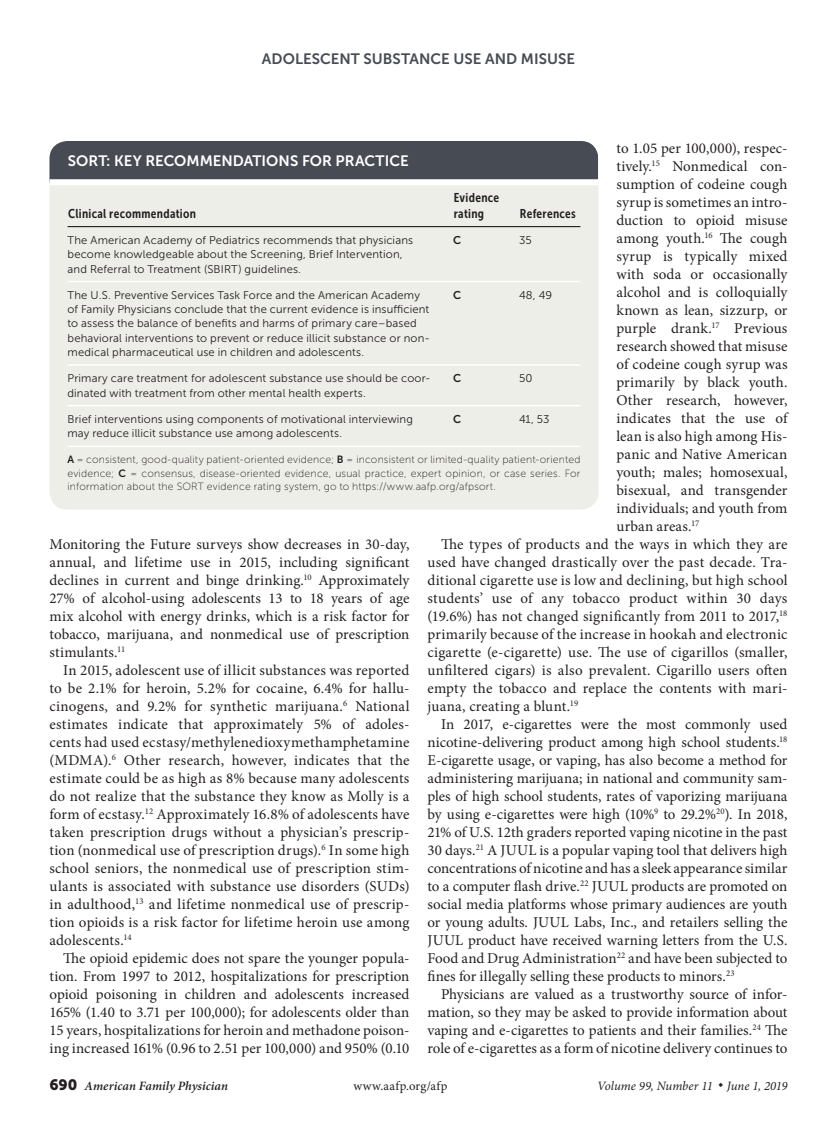
<style>
.page{position:relative;width:837px;height:1134px;background:#fff}
.page>*{position:absolute;margin:0;border:0;box-sizing:border-box;transform-origin:0 0}
.body_text{font:15px/18px "Minion Pro";letter-spacing:.005em;color:#231f20;text-align:justify}
.sort_title{font:15px "Museo Sans 700";color:#fff}
.t1{font:15px "Museo Sans 700";color:#464b54}
.table_head1{font:12.75px/15.3px "Museo Sans Cond 700";letter-spacing:.025em;color:#231f20}
.t2{font:italic 12.75px "Minion Pro";color:#231f20}
.t3{font:italic 600 12.75px "Minion Pro";letter-spacing:.005em;color:#231f20}
.t4{font:12.75px "Minion Pro";letter-spacing:.03em;color:#231f20}
.table_head_last_colu{font:12.75px "Museo Sans Cond 700";letter-spacing:.02em;color:#231f20}
.table_data{font:11.25px/14.2px "Museo Sans 300";letter-spacing:.015em;color:#231f20}
.table_data_last_col{font:11.25px "Museo Sans 300";letter-spacing:.01em;color:#231f20}
.table_data-2{font:11.25px "Museo Sans 700";color:#231f20}
.table_fig_note{font:10.5px/13.5px "Museo Sans 100";letter-spacing:.02em;color:#231f20;text-align:justify}
.s1{font-family:"Museo Sans 700"}
.s2{font-family:"Museo Sans 900";font-weight:400;font-style:normal;font-size:15px}
</style>
<div class="page">
<div style="left:50px;top:141px;width:548px;height:369px;background:#eeeee8;border-radius:18px"></div>
<hr style="left:68px;top:226px;width:385px;height:1px;background:#231f20">
<hr style="left:453px;top:226px;width:66px;height:1px;background:#231f20">
<hr style="left:519px;top:226px;width:61px;height:1px;background:#231f20">
<hr style="left:68px;top:446px;width:385px;height:1px;background:#fff">
<hr style="left:453px;top:446px;width:66px;height:1px;background:#fff">
<hr style="left:519px;top:446px;width:61px;height:1px;background:#fff">
<hr style="left:68px;top:281px;width:385px;height:1px;background:#fff">
<hr style="left:453px;top:281px;width:66px;height:1px;background:#fff">
<hr style="left:519px;top:281px;width:61px;height:1px;background:#fff">
<hr style="left:68px;top:364px;width:385px;height:2px;background:#fff">
<hr style="left:453px;top:364px;width:66px;height:2px;background:#fff">
<hr style="left:519px;top:364px;width:61px;height:2px;background:#fff">
<hr style="left:68px;top:405px;width:385px;height:1px;background:#fff">
<hr style="left:453px;top:405px;width:66px;height:1px;background:#fff">
<hr style="left:519px;top:405px;width:61px;height:1px;background:#fff">
<div style="left:50px;top:141px;width:548px;height:42px;background:#464b54"></div>
<div style="left:50px;top:179px;width:548px;height:6px;background:#fff"></div>
<p class="t1" style="left:262px;top:50px;width:315px">ADOLESCENT SUBSTANCE USE AND MISUSE</p>
<p class="body_text" style="left:616px;top:139px;width:173px">to 1.05 per 100,000), respec&shy;tively.<sup>15</sup> Nonmedical con&shy;sumption of codeine cough syrup is sometimes an intro&shy;duction to opioid misuse among youth.<sup>16</sup> The cough syrup is typically mixed with soda or occasionally alcohol and is colloquially known as lean, sizzurp, or purple drank.<sup>17</sup> Previous research showed that misuse of codeine cough syrup was primarily by black youth.<br>Other research, however, indicates that the use of lean is also high among His&shy;panic and Native American youth; males; homosexual, bisexual, and transgender individuals; and youth from urban areas.<sup>17</sup></p>
<p class="body_text" style="left:428px;top:535px;width:362px;text-indent:14px">The types of products and the ways in which they are used have changed drastically over the past decade. Tra&shy;ditional cigarette use is low and declining, but high school students’ use of any tobacco product within 30 days (19.6%) has not changed significantly from 2011 to 2017,<sup>18 </sup>primarily because of the increase in hookah and electronic cigarette (e-cigarette) use. The use of cigarillos (smaller, unfiltered cigars) is also prevalent. Cigarillo users often empty the tobacco and replace the contents with mari&shy;juana, creating a blunt.<sup>19</sup></p>
<p class="body_text" style="left:428px;top:715px;width:362px;text-indent:14px">In 2017, e-cigarettes were the most commonly used nicotine-delivering product among high school students.<sup>18<br></sup>E-cigarette usage, or vaping, has also become a method for administering marijuana; in national and community sam&shy;ples of high school students, rates of vaporizing marijuana by using e-cigarettes were high (10%<sup>9</sup> to 29.2%<sup>20</sup>). In 2018, 21% of U.S. 12th graders reported vaping nicotine in the past 30 days.<sup>21</sup> A JUUL is a popular vaping tool that delivers high concentrations of nicotine and has a sleek appearance similar to a computer flash drive.<sup>22</sup> JUUL products are promoted on social media platforms whose primary audiences are youth or young adults. JUUL Labs, Inc., and retailers selling the JUUL product have received warning letters from the U.S.<br>Food and Drug Administration<sup>22</sup> and have been subjected to fines for illegally selling these products to minors.<sup>23</sup></p>
<p class="body_text" style="left:428px;top:985px;width:362px;text-indent:14px">Physicians are valued as a trustworthy source of infor&shy;mation, so they may be asked to provide information about vaping and e-cigarettes to patients and their families.<sup>24</sup> The role of e-cigarettes as a form of nicotine delivery continues to</p>
<p class="sort_title" style="left:68px;top:152px;width:342px">SORT: KEY RECOMMENDATIONS FOR PRACTICE</p>
<p class="table_head1" style="left:454px;top:190px;width:47px">Evidence rating</p>
<p class="table_head1" style="left:68px;top:206px;width:129px">Clinical recommendation</p>
<p class="table_head_last_colu" style="left:520px;top:206px;width:57px">References</p>
<p class="table_data" style="left:68px;top:233px;width:347px">The American Academy of Pediatrics recommends that physicians become knowledgeable about the Screening, Brief Intervention, and Referral to Treatment (SBIRT) guidelines.</p>
<p class="table_data-2" style="left:453px;top:234px;width:10px">C</p>
<p class="table_data_last_col" style="left:519px;top:234px;width:14px">35</p>
<p class="table_data" style="left:68px;top:288px;width:364px">The U.S. Preventive Services Task Force and the American Academy of Family Physicians conclude that the current evidence is insufficient to assess the balance of benefits and harms of primary care–based behavioral interventions to prevent or reduce illicit substance or non&shy;medical pharmaceutical use in children and adolescents.</p>
<p class="table_data-2" style="left:453px;top:289px;width:10px">C</p>
<p class="table_data_last_col" style="left:519px;top:289px;width:35px">48, 49</p>
<p class="table_data" style="left:68px;top:372px;width:365px">Primary care treatment for adolescent substance use should be coor&shy;dinated with treatment from other mental health experts.</p>
<p class="table_data-2" style="left:453px;top:372px;width:10px">C</p>
<p class="table_data_last_col" style="left:519px;top:372px;width:15px">50</p>
<p class="table_data" style="left:68px;top:412px;width:347px">Brief interventions using components of motivational interviewing may reduce illicit substance use among adolescents.</p>
<p class="table_data-2" style="left:453px;top:413px;width:10px">C</p>
<p class="table_data_last_col" style="left:519px;top:413px;width:32px">41, 53</p>
<p class="table_fig_note" style="left:68px;top:453px;width:514px"><span class="s1">A</span> = consistent, good-quality patient-oriented evidence; <span class="s1">B</span> = inconsistent or limited-quality patient-oriented evidence; <span class="s1">C</span> = consensus, disease-oriented evidence, usual practice, expert opinion, or case series. For information about the SORT evidence rating system, go to https://www.aafp.org/afpsort.</p>
<p class="body_text" style="left:50px;top:535px;width:362px">Monitoring the Future surveys show decreases in 30-day, annual, and lifetime use in 2015, including significant declines in current and binge drinking.<sup>10</sup> Approximately 27% of alcohol-using adolescents 13 to 18 years of age mix alcohol with energy drinks, which is a risk factor for tobacco, marijuana, and nonmedical use of prescription stimulants.<sup>11</sup></p>
<p class="body_text" style="left:50px;top:661px;width:362px;text-indent:14px">In 2015, adolescent use of illicit substances was reported to be 2.1% for heroin, 5.2% for cocaine, 6.4% for hallu&shy;cinogens, and 9.2% for synthetic marijuana.<sup>6</sup> National estimates indicate that approximately 5% of adoles&shy;cents had used ecstasy/methylenedioxymethamphetamine (MDMA).<sup>6</sup> Other research, however, indicates that the estimate could be as high as 8% because many adolescents do not realize that the substance they know as Molly is a form of ecstasy.<sup>12</sup> Approximately 16.8% of adolescents have taken prescription drugs without a physician’s prescrip&shy;tion (nonmedical use of prescription drugs).<sup>6</sup> In some high school seniors, the nonmedical use of prescription stim&shy;ulants is associated with substance use disorders (SUDs) in adulthood,<sup>13</sup> and lifetime nonmedical use of prescrip&shy;tion opioids is a risk factor for lifetime heroin use among adolescents.<sup>14</sup></p>
<p class="body_text" style="left:50px;top:949px;width:362px;text-indent:14px">The opioid epidemic does not spare the younger popula&shy;tion. From 1997 to 2012, hospitalizations for prescription opioid poisoning in children and adolescents increased 165% (1.40 to 3.71 per 100,000); for adolescents older than 15 years, hospitalizations for heroin and methadone poison&shy;ing increased 161% (0.96 to 2.51 per 100,000) and 950% (0.10</p>
<p class="t3" style="left:50px;top:1077px;width:180px"><span class="s2">690</span> American Family Physician</p>
<p class="t4" style="left:353px;top:1078px;width:96px">www.aafp.org/afp</p>
<p class="t2" style="left:597px;top:1078px;width:192px">Volume 99, Number 11 ◆ June 1, 2019</p>
</div>
